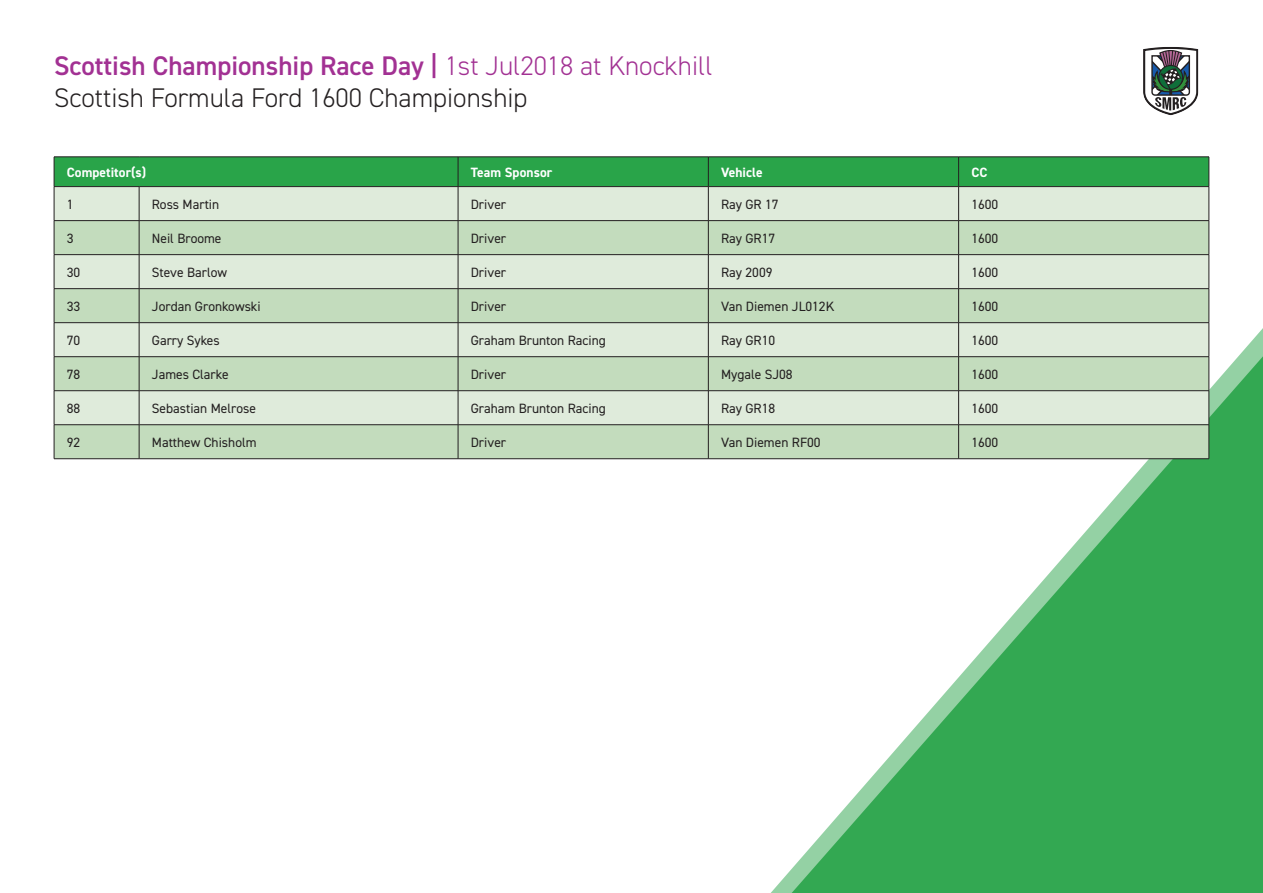
<style>
.page{position:relative;width:1263px;height:893px;background:#fff}
.page>*{position:absolute;margin:0;border:0;box-sizing:border-box;transform-origin:0 0}
.t1{font:300 27px/32.4px "DIN2014";color:#231f20}
.t2{font:13.5px "DIN2014";color:#231f20}
.t3{font:700 13.5px "DIN2014";letter-spacing:.005em;color:#fff}
.s1{font-weight:600;color:#a23193}
.s2{color:#a23193}
</style>
<div class="page">
<svg style="left:780px;top:342px;width:483px;height:551px;fill:#33a852"></svg>
<div style="left:55px;top:158px;width:1154px;height:28px;background:#29a449"></div>
<div style="left:55px;top:187px;width:1154px;height:33px;background:#dfebdb"></div>
<svg style="left:55px;top:221px;width:1154px;height:237px;fill:#c3dcbd"></svg>
<hr style="left:54px;top:157px;width:85px;height:1px;background:#231f20">
<hr style="left:54px;top:157px;width:1px;height:30px;background:#231f20">
<hr style="left:139px;top:157px;width:319px;height:1px;background:#231f20">
<hr style="left:458px;top:157px;width:250px;height:1px;background:#231f20">
<hr style="left:458px;top:157px;width:1px;height:30px;background:#231f20">
<hr style="left:708px;top:157px;width:251px;height:1px;background:#231f20">
<hr style="left:708px;top:157px;width:1px;height:30px;background:#231f20">
<hr style="left:959px;top:157px;width:250px;height:1px;background:#231f20">
<hr style="left:958px;top:157px;width:1px;height:30px;background:#231f20">
<hr style="left:1209px;top:157px;width:1px;height:30px;background:#231f20">
<hr style="left:54px;top:186px;width:85px;height:1px;background:#231f20">
<hr style="left:54px;top:187px;width:1px;height:34px;background:#231f20">
<hr style="left:139px;top:186px;width:319px;height:1px;background:#231f20">
<hr style="left:139px;top:187px;width:1px;height:34px;background:#231f20">
<hr style="left:458px;top:186px;width:250px;height:1px;background:#231f20">
<hr style="left:458px;top:187px;width:1px;height:34px;background:#231f20">
<hr style="left:708px;top:186px;width:251px;height:1px;background:#231f20">
<hr style="left:708px;top:187px;width:1px;height:34px;background:#231f20">
<hr style="left:959px;top:186px;width:250px;height:1px;background:#231f20">
<hr style="left:958px;top:187px;width:1px;height:34px;background:#231f20">
<hr style="left:1209px;top:187px;width:1px;height:34px;background:#231f20">
<hr style="left:54px;top:220px;width:85px;height:1px;background:#231f20">
<hr style="left:54px;top:221px;width:1px;height:34px;background:#231f20">
<hr style="left:139px;top:220px;width:319px;height:1px;background:#231f20">
<hr style="left:139px;top:221px;width:1px;height:34px;background:#231f20">
<hr style="left:458px;top:220px;width:250px;height:1px;background:#231f20">
<hr style="left:458px;top:221px;width:1px;height:34px;background:#231f20">
<hr style="left:708px;top:220px;width:251px;height:1px;background:#231f20">
<hr style="left:708px;top:221px;width:1px;height:34px;background:#231f20">
<hr style="left:959px;top:220px;width:250px;height:1px;background:#231f20">
<hr style="left:958px;top:221px;width:1px;height:34px;background:#231f20">
<hr style="left:1209px;top:221px;width:1px;height:34px;background:#231f20">
<hr style="left:54px;top:425px;width:1px;height:34px;background:#231f20">
<hr style="left:139px;top:425px;width:1px;height:34px;background:#231f20">
<hr style="left:458px;top:425px;width:1px;height:34px;background:#231f20">
<hr style="left:708px;top:425px;width:1px;height:34px;background:#231f20">
<hr style="left:958px;top:425px;width:1px;height:34px;background:#231f20">
<hr style="left:1209px;top:425px;width:1px;height:34px;background:#231f20">
<hr style="left:54px;top:458px;width:85px;height:1px;background:#231f20">
<hr style="left:139px;top:458px;width:319px;height:1px;background:#231f20">
<hr style="left:458px;top:458px;width:250px;height:1px;background:#231f20">
<hr style="left:708px;top:458px;width:251px;height:1px;background:#231f20">
<hr style="left:959px;top:458px;width:250px;height:1px;background:#231f20">
<hr style="left:54px;top:254px;width:85px;height:1px;background:#231f20">
<hr style="left:54px;top:255px;width:1px;height:34px;background:#231f20">
<hr style="left:139px;top:254px;width:319px;height:1px;background:#231f20">
<hr style="left:139px;top:255px;width:1px;height:34px;background:#231f20">
<hr style="left:458px;top:254px;width:250px;height:1px;background:#231f20">
<hr style="left:458px;top:255px;width:1px;height:34px;background:#231f20">
<hr style="left:708px;top:254px;width:251px;height:1px;background:#231f20">
<hr style="left:708px;top:255px;width:1px;height:34px;background:#231f20">
<hr style="left:959px;top:254px;width:250px;height:1px;background:#231f20">
<hr style="left:958px;top:255px;width:1px;height:34px;background:#231f20">
<hr style="left:1209px;top:255px;width:1px;height:34px;background:#231f20">
<hr style="left:54px;top:288px;width:85px;height:1px;background:#231f20">
<hr style="left:54px;top:289px;width:1px;height:34px;background:#231f20">
<hr style="left:54px;top:357px;width:1px;height:34px;background:#231f20">
<hr style="left:139px;top:288px;width:319px;height:1px;background:#231f20">
<hr style="left:139px;top:289px;width:1px;height:34px;background:#231f20">
<hr style="left:139px;top:357px;width:1px;height:34px;background:#231f20">
<hr style="left:458px;top:288px;width:250px;height:1px;background:#231f20">
<hr style="left:458px;top:289px;width:1px;height:34px;background:#231f20">
<hr style="left:458px;top:357px;width:1px;height:34px;background:#231f20">
<hr style="left:708px;top:288px;width:251px;height:1px;background:#231f20">
<hr style="left:708px;top:289px;width:1px;height:34px;background:#231f20">
<hr style="left:708px;top:357px;width:1px;height:34px;background:#231f20">
<hr style="left:959px;top:288px;width:250px;height:1px;background:#231f20">
<hr style="left:958px;top:289px;width:1px;height:34px;background:#231f20">
<hr style="left:1209px;top:289px;width:1px;height:34px;background:#231f20">
<hr style="left:958px;top:357px;width:1px;height:34px;background:#231f20">
<hr style="left:1209px;top:357px;width:1px;height:34px;background:#231f20">
<hr style="left:54px;top:390px;width:85px;height:1px;background:#231f20">
<hr style="left:54px;top:391px;width:1px;height:34px;background:#231f20">
<hr style="left:54px;top:424px;width:85px;height:1px;background:#231f20">
<hr style="left:139px;top:390px;width:319px;height:1px;background:#231f20">
<hr style="left:139px;top:391px;width:1px;height:34px;background:#231f20">
<hr style="left:139px;top:424px;width:319px;height:1px;background:#231f20">
<hr style="left:458px;top:390px;width:250px;height:1px;background:#231f20">
<hr style="left:458px;top:391px;width:1px;height:34px;background:#231f20">
<hr style="left:458px;top:424px;width:250px;height:1px;background:#231f20">
<hr style="left:708px;top:390px;width:251px;height:1px;background:#231f20">
<hr style="left:708px;top:391px;width:1px;height:34px;background:#231f20">
<hr style="left:708px;top:424px;width:251px;height:1px;background:#231f20">
<hr style="left:959px;top:390px;width:250px;height:1px;background:#231f20">
<hr style="left:958px;top:391px;width:1px;height:34px;background:#231f20">
<hr style="left:1209px;top:391px;width:1px;height:34px;background:#231f20">
<hr style="left:959px;top:424px;width:250px;height:1px;background:#231f20">
<hr style="left:54px;top:322px;width:85px;height:1px;background:#231f20">
<hr style="left:54px;top:323px;width:1px;height:34px;background:#231f20">
<hr style="left:54px;top:356px;width:85px;height:1px;background:#231f20">
<hr style="left:139px;top:322px;width:319px;height:1px;background:#231f20">
<hr style="left:139px;top:323px;width:1px;height:34px;background:#231f20">
<hr style="left:139px;top:356px;width:319px;height:1px;background:#231f20">
<hr style="left:458px;top:322px;width:250px;height:1px;background:#231f20">
<hr style="left:458px;top:323px;width:1px;height:34px;background:#231f20">
<hr style="left:458px;top:356px;width:250px;height:1px;background:#231f20">
<hr style="left:708px;top:322px;width:251px;height:1px;background:#231f20">
<hr style="left:708px;top:323px;width:1px;height:34px;background:#231f20">
<hr style="left:708px;top:356px;width:251px;height:1px;background:#231f20">
<hr style="left:959px;top:322px;width:250px;height:1px;background:#231f20">
<hr style="left:958px;top:323px;width:1px;height:34px;background:#231f20">
<hr style="left:1209px;top:323px;width:1px;height:34px;background:#231f20">
<hr style="left:959px;top:356px;width:250px;height:1px;background:#231f20">
<svg style="left:1143px;top:47px;width:55px;height:68px"></svg>
<h1 class="t1" style="left:54px;top:50px;width:660px"><span class="s1">Scottish Championship Race Day |</span> <span class="s2">1st Jul2018 at Knockhill<br></span>Scottish Formula Ford 1600 Championship</h1>
<p class="t3" style="left:67px;top:163px;width:81px">Competitor(s)</p>
<p class="t3" style="left:471px;top:163px;width:83px">Team Sponsor</p>
<p class="t3" style="left:721px;top:163px;width:43px">Vehicle</p>
<p class="t3" style="left:971px;top:163px;width:18px">CC</p>
<p class="t2" style="left:67px;top:196px;width:8px">1</p>
<p class="t2" style="left:152px;top:196px;width:69px">Ross Martin</p>
<p class="t2" style="left:471px;top:196px;width:37px">Driver</p>
<p class="t2" style="left:721px;top:196px;width:59px">Ray GR 17</p>
<p class="t2" style="left:971px;top:196px;width:28px">1600</p>
<p class="t2" style="left:67px;top:230px;width:8px">3</p>
<p class="t2" style="left:152px;top:230px;width:71px">Neil Broome</p>
<p class="t2" style="left:471px;top:230px;width:37px">Driver</p>
<p class="t2" style="left:721px;top:230px;width:56px">Ray GR17</p>
<p class="t2" style="left:971px;top:230px;width:28px">1600</p>
<p class="t2" style="left:67px;top:264px;width:15px">30</p>
<p class="t2" style="left:152px;top:264px;width:77px">Steve Barlow</p>
<p class="t2" style="left:471px;top:264px;width:37px">Driver</p>
<p class="t2" style="left:721px;top:264px;width:53px">Ray 2009</p>
<p class="t2" style="left:971px;top:264px;width:28px">1600</p>
<p class="t2" style="left:67px;top:298px;width:15px">33</p>
<p class="t2" style="left:152px;top:298px;width:110px">Jordan Gronkowski</p>
<p class="t2" style="left:471px;top:298px;width:37px">Driver</p>
<p class="t2" style="left:721px;top:298px;width:115px">Van Diemen JL012K</p>
<p class="t2" style="left:971px;top:298px;width:28px">1600</p>
<p class="t2" style="left:67px;top:332px;width:15px">70</p>
<p class="t2" style="left:152px;top:332px;width:69px">Garry Sykes</p>
<p class="t2" style="left:471px;top:332px;width:136px">Graham Brunton Racing</p>
<p class="t2" style="left:721px;top:332px;width:56px">Ray GR10</p>
<p class="t2" style="left:971px;top:332px;width:28px">1600</p>
<p class="t2" style="left:67px;top:366px;width:15px">78</p>
<p class="t2" style="left:152px;top:366px;width:78px">James Clarke</p>
<p class="t2" style="left:471px;top:366px;width:37px">Driver</p>
<p class="t2" style="left:721px;top:366px;width:73px">Mygale SJ08</p>
<p class="t2" style="left:971px;top:366px;width:28px">1600</p>
<p class="t2" style="left:67px;top:400px;width:15px">88</p>
<p class="t2" style="left:152px;top:400px;width:106px">Sebastian Melrose</p>
<p class="t2" style="left:471px;top:400px;width:136px">Graham Brunton Racing</p>
<p class="t2" style="left:721px;top:400px;width:56px">Ray GR18</p>
<p class="t2" style="left:971px;top:400px;width:28px">1600</p>
<p class="t2" style="left:67px;top:434px;width:15px">92</p>
<p class="t2" style="left:152px;top:434px;width:106px">Matthew Chisholm</p>
<p class="t2" style="left:471px;top:434px;width:37px">Driver</p>
<p class="t2" style="left:721px;top:434px;width:101px">Van Diemen RF00</p>
<p class="t2" style="left:971px;top:434px;width:28px">1600</p>
</div>
